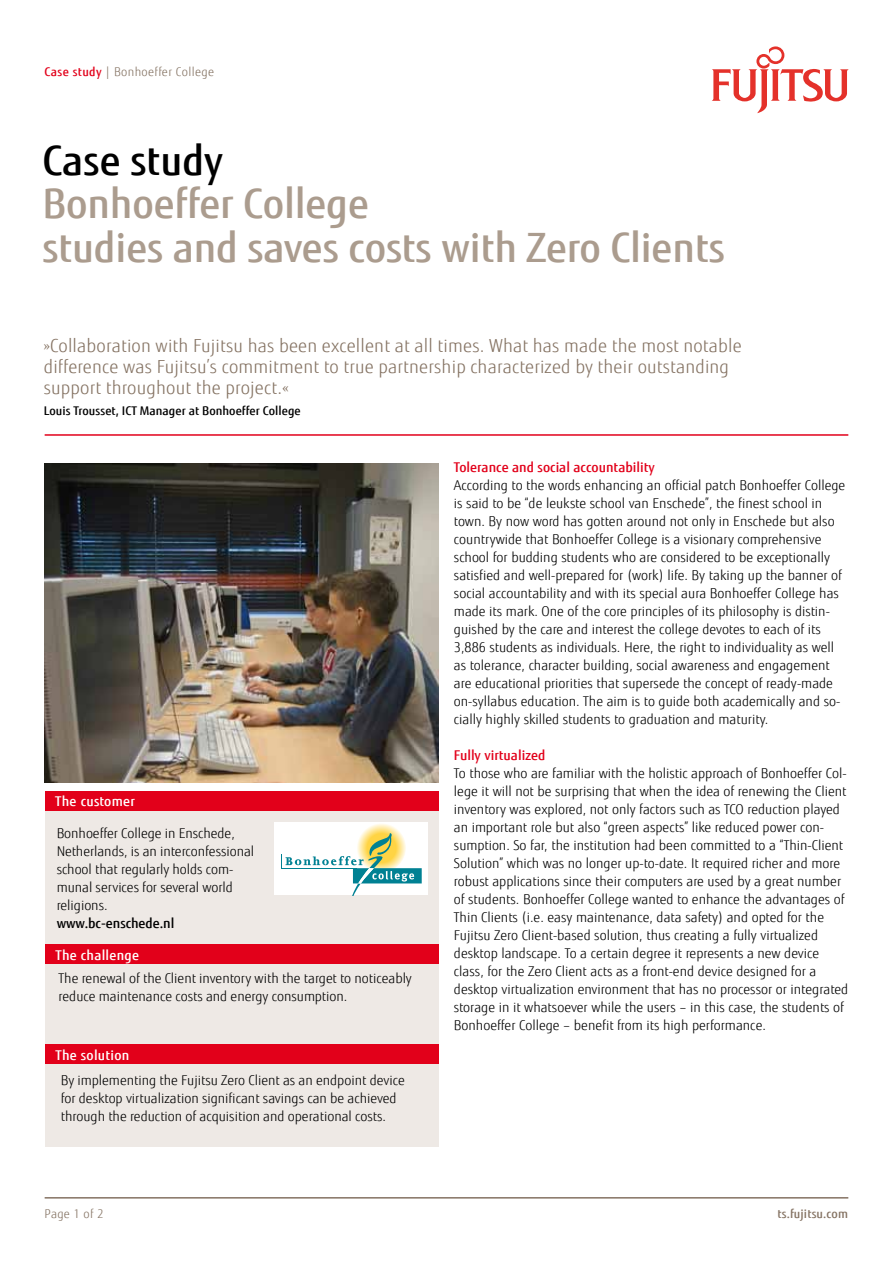
<style>
.page{position:relative;width:893px;height:1263px;background:#fff}
.page>*{position:absolute;margin:0;border:0;box-sizing:border-box;transform-origin:0 0}
.t1{font:500 40.5px/43.5px "Fujitsu Sans";letter-spacing:-.005em;color:#ab9c8e}
.t2{font:500 40.5px "Fujitsu Sans";color:#000}
.t3{font:300 18px/21px "Fujitsu Sans";letter-spacing:.01em;color:#857363}
.t4{font:300 13.5px/18px "Fujitsu Sans";color:#000}
.t5{font:500 13.5px "Fujitsu Sans";color:#e2001a}
.t6{font:500 13.5px "Fujitsu Sans";letter-spacing:.02em;color:#fff}
.t7{font:500 13.5px "Fujitsu Sans";color:#000}
.t8{font:500 12px "Fujitsu Sans";letter-spacing:.005em;color:#000}
.t9{font:300 12px "Fujitsu Sans";letter-spacing:.03em;color:#857363}
.t10{font:500 12px "Fujitsu Sans";letter-spacing:.01em;color:#857363}
.s1{font-weight:500;color:#e2001a}
</style>
<div class="page">
<hr style="left:45px;top:434px;width:803px;height:2px;background:#e2001a">
<hr style="left:45px;top:1197px;width:803px;height:1px;background:#857363">
<div style="left:45px;top:792px;width:393px;height:355px;background:#eee9e5"></div>
<div style="left:45px;top:791px;width:393px;height:19px;background:#e2001a"></div>
<div style="left:45px;top:944px;width:394px;height:20px;background:#e2001a"></div>
<div style="left:45px;top:1045px;width:394px;height:19px;background:#e2001a"></div>
<svg style="left:712px;top:46px;width:137px;height:67px"></svg>
<img style="left:45px;top:463px;width:393px;height:320px">
<div style="left:274px;top:822px;width:154px;height:73px;background:#fff"></div>
<svg style="left:356px;top:822px;width:50px;height:50px"></svg>
<svg style="left:281px;top:833px;width:141px;height:62px"></svg>
<p class="t9" style="left:45px;top:65px;width:171px"><span class="s1">Case study</span> | Bonhoeffer College</p>
<h1 class="t2" style="left:43px;top:135px;width:182px">Case study</h1>
<h1 class="t1" style="left:43px;top:183px;width:684px">Bonhoeffer College<br>studies and saves costs with Zero Clients</h1>
<h2 class="t3" style="left:44px;top:336px;width:700px">»Collaboration with Fujitsu has been excellent at all times. What has made the most notable difference was Fujitsu’s commitment to true partnership characterized by their outstanding support throughout the project.«</h2>
<p class="t8" style="left:44px;top:404px;width:258px">Louis Trousset, ICT Manager at Bonhoeffer College</p>
<p class="t6" style="left:55px;top:793px;width:81px">The customer</p>
<p class="t4" style="left:57px;top:824px;width:199px">Bonhoeffer College in Enschede,<br>Netherlands, is an interconfessional school that regularly holds com&shy;munal services for several world religions.</p>
<p class="t7" style="left:57px;top:915px;width:119px">www.bc-enschede.nl</p>
<p class="t6" style="left:55px;top:946px;width:85px">The challenge</p>
<p class="t4" style="left:59px;top:970px;width:355px">The renewal of the Client inventory with the target to noticeably reduce maintenance costs and energy consumption.</p>
<p class="t6" style="left:55px;top:1046px;width:75px">The solution</p>
<p class="t4" style="left:61px;top:1071px;width:346px">By implementing the Fujitsu Zero Client as an endpoint device for desktop virtualization significant savings can be achieved through the reduction of acquisition and operational costs.</p>
<p class="t5" style="left:454px;top:459px;width:202px">Tolerance and social accountability</p>
<p class="t4" style="left:454px;top:477px;width:393px">According to the words enhancing an official patch Bonhoeffer College is said to be “de leukste school van Enschede”, the finest school in town. By now word has gotten around not only in Enschede but also countrywide that Bonhoeffer College is a visionary comprehensive school for budding students who are considered to be exceptionally satisfied and well-prepared for (work) life. By taking up the banner of social accountability and with its special aura Bonhoeffer College has made its mark. One of the core principles of its philosophy is distin&shy;guished by the care and interest the college devotes to each of its 3,886 students as individuals. Here, the right to individuality as well as tolerance, character building, social awareness and engagement are educational priorities that supersede the concept of ready-made on-syllabus education. The aim is to guide both academically and so&shy;cially highly skilled students to graduation and maturity.</p>
<p class="t5" style="left:454px;top:747px;width:93px">Fully virtualized</p>
<p class="t4" style="left:454px;top:764px;width:396px">To those who are familiar with the holistic approach of Bonhoeffer Col&shy;lege it will not be surprising that when the idea of renewing the Client inventory was explored, not only factors such as TCO reduction played an important role but also “green aspects” like reduced power con&shy;sumption. So far, the institution had been committed to a “Thin-Client Solution” which was no longer up-to-date. It required richer and more robust applications since their computers are used by a great number of students. Bonhoeffer College wanted to enhance the advantages of Thin Clients (i.e. easy maintenance, data safety) and opted for the Fujitsu Zero Client-based solution, thus creating a fully virtualized desktop landscape. To a certain degree it represents a new device class, for the Zero Client acts as a front-end device designed for a desktop virtualization environment that has no processor or integrated storage in it whatsoever while the users – in this case, the students of Bonhoeffer College – benefit from its high performance.</p>
<p class="t9" style="left:45px;top:1207px;width:60px">Page 1 of 2</p>
<p class="t10" style="left:777px;top:1207px;width:72px">ts.fujitsu.com</p>
</div>
